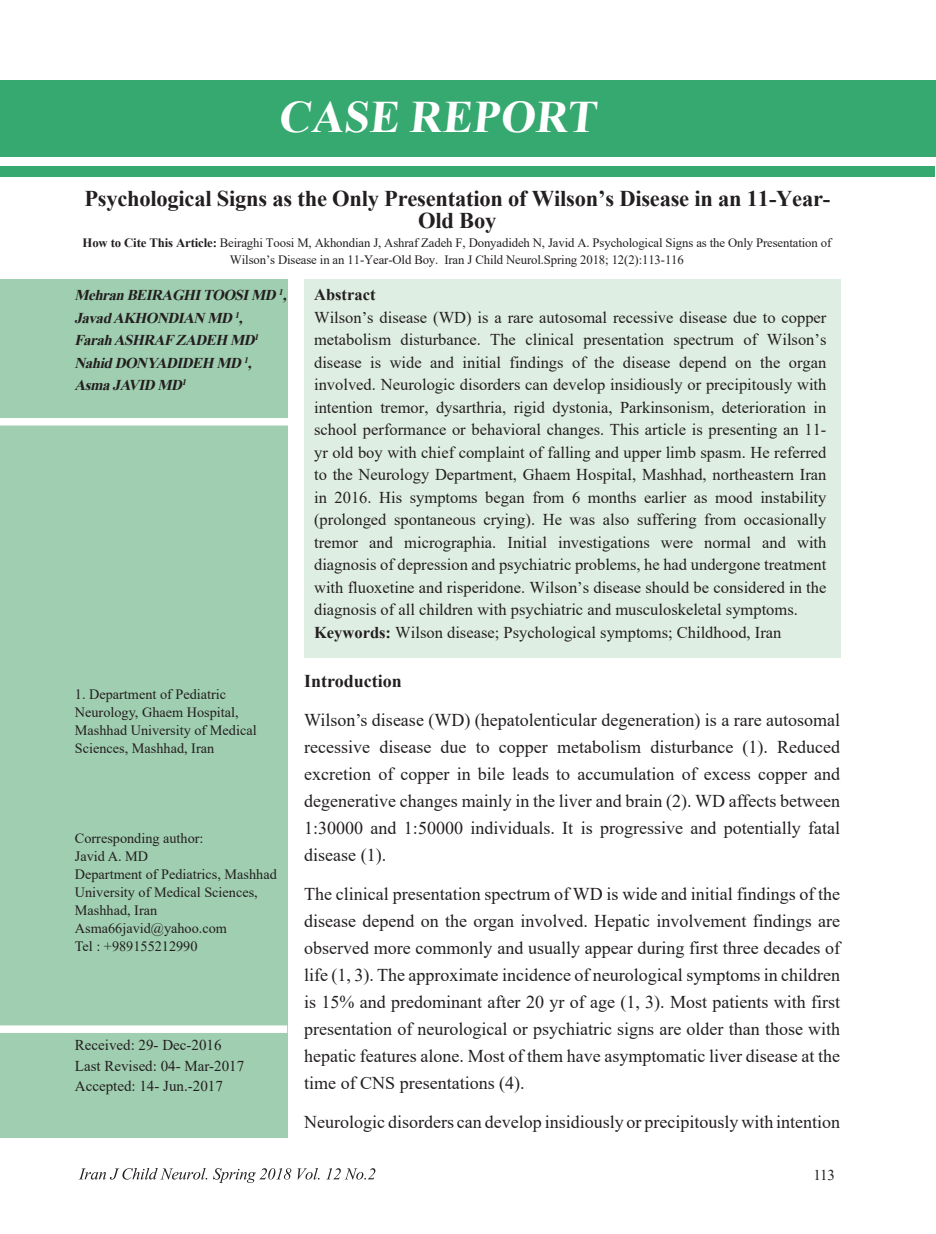
<style>
.page{position:relative;width:936px;height:1234px;background:#fff}
.page>*{position:absolute;margin:0;border:0;box-sizing:border-box;transform-origin:0 0}
.t1{font:700 45px "Times New Roman";color:#fff}
.t2{font:700 22.5px/22.5px "Times New Roman";letter-spacing:-.01em;color:#231f20;text-align:center}
.t3{font:18px/27px "Times New Roman";color:#231f20;text-align:justify}
.t4{font:700 18px "Times New Roman";color:#231f20}
.Text_Latin{font:16.5px/22.5px "Times New Roman";color:#231f20;text-align:justify}
.Text_Latin-2{font:700 16.5px "Times New Roman";color:#231f20}
.t5{font:italic 700 15px "Times New Roman";color:#231f20}
.t6{font:15px "Times New Roman";color:#231f20}
.t7{font:14.25px/18px "Times New Roman";color:#231f20}
.t8{font:12.75px/16.5px "Times New Roman";letter-spacing:-.01em;color:#231f20;text-align:center}
.s1{font-weight:700}
</style>
<div class="page">
<svg style="left:79px;top:1168px;width:296px;height:14px"></svg>
<div style="left:0;top:279px;width:287px;height:859px;background:#a0ceb0"></div>
<div style="left:304px;top:279px;width:536px;height:379px;background:#dfeee3"></div>
<div style="left:0;top:80px;width:935px;height:76px;background:#35a96f"></div>
<div style="left:0;top:167px;width:934px;height:10px;background:#35a96f"></div>
<div style="left:0;top:418px;width:296px;height:7px;background:#fff"></div>
<div style="left:0;top:1025px;width:287px;height:7px;background:#fff"></div>
<p class="t1" style="left:278px;top:84px;width:326px">CASE REPORT</p>
<p class="t2" style="left:84px;top:186px;width:747px">Psychological Signs as the Only Presentation of Wilson’s Disease in an 11-Year-<br>Old Boy</p>
<p class="t8" style="left:83px;top:234px;width:750px"><span class="s1">How to Cite This Article:</span> Beiraghi Toosi M, Akhondian J, Ashraf Zadeh F, Donyadideh N, Javid A. Psychological Signs as the Only Presentation of<br>Wilson’s Disease in an 11-Year-Old Boy. Iran J Child Neurol.Spring 2018; 12(2):113-116</p>
<p class="t5" style="left:74px;top:284px;width:218px">MehranBEIRAGHITOOSIMD <sup>1</sup>,</p>
<p class="t5" style="left:74px;top:307px;width:174px">JavadAKHONDIAN MD <sup>1</sup>,</p>
<p class="t5" style="left:74px;top:329px;width:188px">FarahASHRAFZADEH MD<sup>1</sup></p>
<p class="t5" style="left:74px;top:352px;width:183px">NahidDONYADIDEH MD <sup>1</sup>,</p>
<p class="t5" style="left:74px;top:374px;width:116px">AsmaJAVID MD<sup>1</sup></p>
<p class="t7" style="left:75px;top:684px;width:183px">1. Department of Pediatric<br>Neurology, Ghaem Hospital,<br>Mashhad University of Medical<br>Sciences, Mashhad, Iran</p>
<p class="t7" style="left:75px;top:828px;width:130px">Corresponding author:</p>
<p class="t7" style="left:75px;top:846px;width:75px">Javid A. MD</p>
<p class="t7" style="left:75px;top:864px;width:203px">Department of Pediatrics, Mashhad<br>University of Medical Sciences,<br>Mashhad, Iran</p>
<p class="t7" style="left:75px;top:918px;width:154px">Asma66javid@yahoo.com</p>
<p class="t7" style="left:75px;top:936px;width:124px">Tel : +989155212990</p>
<p class="t6" style="left:75px;top:1034px;width:148px">Received: 29- Dec-2016</p>
<p class="t6" style="left:75px;top:1054px;width:171px">Last Revised: 04- Mar-2017</p>
<p class="t6" style="left:75px;top:1074px;width:149px">Accepted: 14- Jun.-2017</p>
<p class="Text_Latin-2" style="left:314px;top:282px;width:63px">Abstract</p>
<p class="Text_Latin" style="left:314px;top:305px;width:514px">Wilson’s disease (WD) is a rare autosomal recessive disease due to copper metabolism disturbance. The clinical presentation spectrum of Wilson’s disease is wide and initial findings of the disease depend on the organ involved. Neurologic disorders can develop insidiously or precipitously with intention tremor, dysarthria, rigid dystonia, Parkinsonism, deterioration in school performance or behavioral changes. This article is presenting an 11- yr old boy with chief complaint of falling and upper limb spasm. He referred to the Neurology Department, Ghaem Hospital, Mashhad, northeastern Iran in 2016. His symptoms began from 6 months earlier as mood instability (prolonged spontaneous crying). He was also suffering from occasionally tremor and micrographia. Initial investigations were normal and with diagnosis of depression and psychiatric problems, he had undergone treatment with fluoxetine and risperidone. Wilson’s disease should be considered in the diagnosis of all children with psychiatric and musculoskeletal symptoms.</p>
<p class="Text_Latin" style="left:314px;top:620px;width:469px"><span class="s1">Keywords:</span> Wilson disease; Psychological symptoms; Childhood, Iran</p>
<p class="t4" style="left:304px;top:667px;width:99px">Introduction</p>
<p class="t3" style="left:304px;top:705px;width:537px">Wilson’s disease (WD) (hepatolenticular degeneration) is a rare autosomal recessive disease due to copper metabolism disturbance (1). Reduced excretion of copper in bile leads to accumulation of excess copper and degenerative changes mainly in the liver and brain (2). WD affects between 1:30000 and 1:50000 individuals. It is progressive and potentially fatal disease (1).</p>
<p class="t3" style="left:304px;top:879px;width:537px">The clinical presentation spectrum of WD is wide and initial findings of the disease depend on the organ involved. Hepatic involvement findings are observed more commonly and usually appear during first three decades of life (1, 3). The approximate incidence of neurological symptoms in children is 15% and predominant after 20 yr of age (1, 3). Most patients with first presentation of neurological or psychiatric signs are older than those with hepatic features alone. Most of them have asymptomatic liver disease at the time of CNS presentations (4).</p>
<p class="t3" style="left:304px;top:1107px;width:537px">Neurologic disorders can develop insidiously or precipitously with intention</p>
<p class="t6" style="left:813px;top:1164px;width:23px">113</p>
</div>
